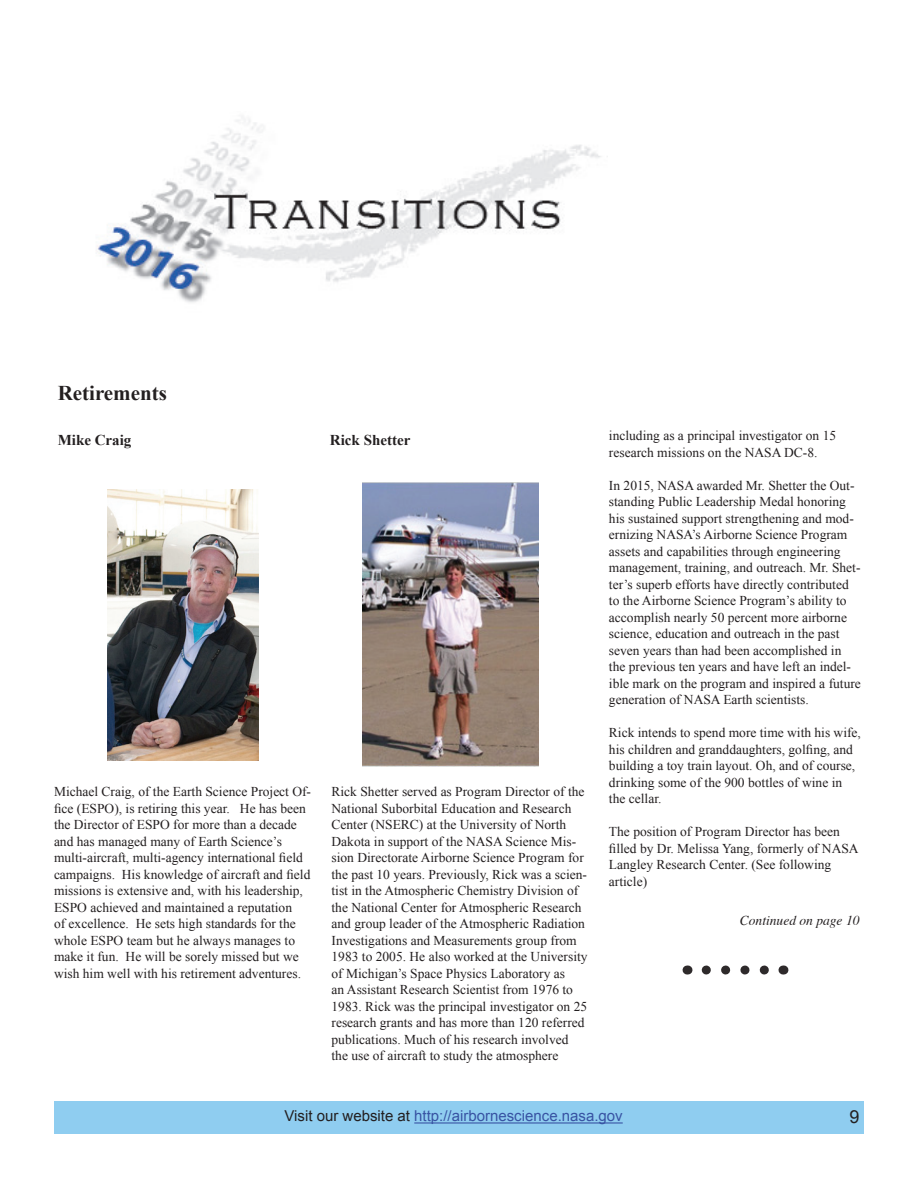
<style>
.page{position:relative;width:918px;height:1188px;background:#fff}
.page>*{position:absolute;margin:0;border:0;box-sizing:border-box;transform-origin:0 0}
.t1{font:700 21px "Times New Roman";color:#231f20}
.t2{font:18px "Arial";color:#231f20}
.t3{font:15px "Arial";color:#3853a3}
.t4{font:700 15px "Times New Roman";color:#231f20}
.t5{font:13.5px/16.5px "Times New Roman";color:#231f20}
.t6{font:italic 13.5px "Times";color:#231f20}
.s1{color:#231f20}
</style>
<div class="page">
<div style="left:54px;top:1101px;width:810px;height:33px;background:#8fcdf0"></div>
<hr style="left:414px;top:1122px;width:209px;height:2px;background:#3853a3">
<img style="left:97px;top:116px;width:504px;height:187px">
<img style="left:108px;top:490px;width:150px;height:270px">
<img style="left:362px;top:483px;width:177px;height:283px">
<svg style="left:706px;top:966px;width:63px;height:9px"></svg>
<h1 class="t1" style="left:58px;top:379px;width:111px">Retirements</h1>
<p class="t4" style="left:58px;top:430px;width:75px">Mike Craig</p>
<p class="t4" style="left:330px;top:430px;width:82px">Rick Shetter</p>
<p class="t5" style="left:54px;top:783px;width:259px">Michael Craig, of the Earth Science Project Of&shy;fice (ESPO), is retiring this year. He has been the Director of ESPO for more than a decade and has managed many of Earth Science’s multi-aircraft, multi-agency international field campaigns. His knowledge of aircraft and field missions is extensive and, with his leadership, ESPO achieved and maintained a reputation<br>of excellence. He sets high standards for the whole ESPO team but he always manages to make it fun. He will be sorely missed but we wish him well with his retirement adventures.</p>
<p class="t5" style="left:332px;top:783px;width:258px">Rick Shetter served as Program Director of the National Suborbital Education and Research Center (NSERC) at the University of North Dakota in support of the NASA Science Mis&shy;sion Directorate Airborne Science Program for the past 10 years. Previously, Rick was a scien&shy;tist in the Atmospheric Chemistry Division of the National Center for Atmospheric Research and group leader of the Atmospheric Radiation Investigations and Measurements group from 1983 to 2005. He also worked at the University of Michigan’s Space Physics Laboratory as<br>an Assistant Research Scientist from 1976 to 1983. Rick was the principal investigator on 25 research grants and has more than 120 referred publications. Much of his research involved the use of aircraft to study the atmosphere</p>
<p class="t5" style="left:609px;top:427px;width:229px">including as a principal investigator on 15 research missions on the NASA DC-8.</p>
<p class="t5" style="left:609px;top:477px;width:253px">In 2015, NASA awarded Mr. Shetter the Out&shy;standing Public Leadership Medal honoring his sustained support strengthening and mod&shy;ernizing NASA’s Airborne Science Program assets and capabilities through engineering management, training, and outreach. Mr. Shet&shy;ter’s superb efforts have directly contributed to the Airborne Science Program’s ability to accomplish nearly 50 percent more airborne science, education and outreach in the past seven years than had been accomplished in the previous ten years and have left an indel&shy;ible mark on the program and inspired a future generation of NASA Earth scientists.</p>
<p class="t5" style="left:609px;top:724px;width:254px">Rick intends to spend more time with his wife, his children and granddaughters, golfing, and building a toy train layout. Oh, and of course, drinking some of the 900 bottles of wine in the cellar.</p>
<p class="t5" style="left:609px;top:823px;width:251px">The position of Program Director has been filled by Dr. Melissa Yang, formerly of NASA Langley Research Center. (See following article)</p>
<p class="t6" style="left:740px;top:909px;width:121px">Continued on page 10</p>
<p class="t3" style="left:284px;top:1106px;width:340px"><span class="s1">Visit our website at</span> http://airbornescience.nasa.gov</p>
<h2 class="t2" style="left:849px;top:1105px;width:12px">9</h2>
</div>
